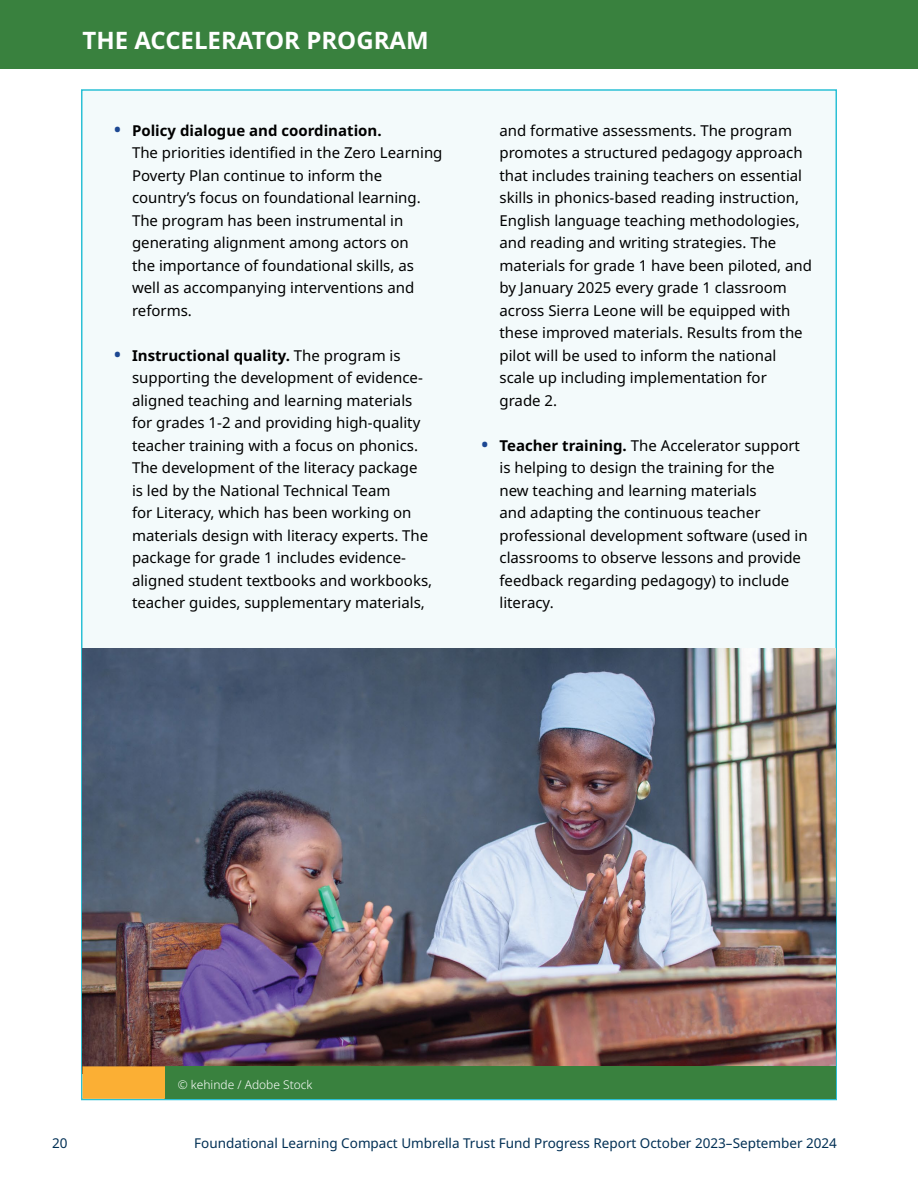
<style>
.page{position:relative;width:918px;height:1188px;background:#fff}
.page>*{position:absolute;margin:0;border:0;box-sizing:border-box;transform-origin:0 0}
.t1{font:700 24px "Noto Sans";color:#fff}
.t2{font:15px/22.5px "Noto Sans";color:#000}
.t3{font:13.5px "Noto Sans";color:#002f54}
.t4{font:300 12px "Noto Sans";color:#fff}
.s1{font-weight:700;font-size:18px;color:#1c4792}
.s2{font-weight:700}
</style>
<div class="page">
<div style="left:81px;top:89px;width:756px;height:1012px;background:#f3fafb"></div>
<img style="left:83px;top:648px;width:753px;height:418px">
<div style="left:164px;top:1066px;width:672px;height:33px;background:#39813e"></div>
<div style="left:82px;top:1066px;width:83px;height:33px;background:#fbaf34"></div>
<div style="left:0;top:0;width:918px;height:69px;background:#39813e"></div>
<h1 class="t1" style="left:83px;top:23px;width:348px">THE ACCELERATOR PROGRAM</h1>
<p class="t2" style="left:132px;top:119px;width:312px;text-indent:-18px"><span class="s1">•</span> <span class="s2">Policy dialogue and coordination.<br></span>The priorities identified in the Zero Learning Poverty Plan continue to inform the country’s focus on foundational learning.<br>The program has been instrumental in generating alignment among actors on<br>the importance of foundational skills, as well as accompanying interventions and reforms.</p>
<p class="t2" style="left:132px;top:344px;width:302px;text-indent:-18px"><span class="s1">•</span> <span class="s2">Instructional quality.</span> The program is supporting the development of evidence&shy;aligned teaching and learning materials for grades 1-2 and providing high-quality teacher training with a focus on phonics.<br>The development of the literacy package is led by the National Technical Team<br>for Literacy, which has been working on materials design with literacy experts. The package for grade 1 includes evidence&shy;aligned student textbooks and workbooks, teacher guides, supplementary materials,</p>
<p class="t2" style="left:500px;top:119px;width:314px">and formative assessments. The program promotes a structured pedagogy approach that includes training teachers on essential skills in phonics-based reading instruction, English language teaching methodologies, and reading and writing strategies. The materials for grade 1 have been piloted, and by January 2025 every grade 1 classroom across Sierra Leone will be equipped with these improved materials. Results from the pilot will be used to inform the national scale up including implementation for<br>grade 2.</p>
<p class="t2" style="left:500px;top:434px;width:310px;text-indent:-18px"><span class="s1">•</span> <span class="s2">Teacher training.</span> The Accelerator support is helping to design the training for the<br>new teaching and learning materials<br>and adapting the continuous teacher professional development software (used in classrooms to observe lessons and provide feedback regarding pedagogy) to include literacy.</p>
<p class="t4" style="left:178px;top:1076px;width:136px">© kehinde / Adobe Stock</p>
<p class="t3" style="left:52px;top:1133px;width:17px">20</p>
<p class="t3" style="left:194px;top:1133px;width:644px">Foundational Learning Compact Umbrella Trust Fund Progress Report October 2023–September 2024</p>
</div>
